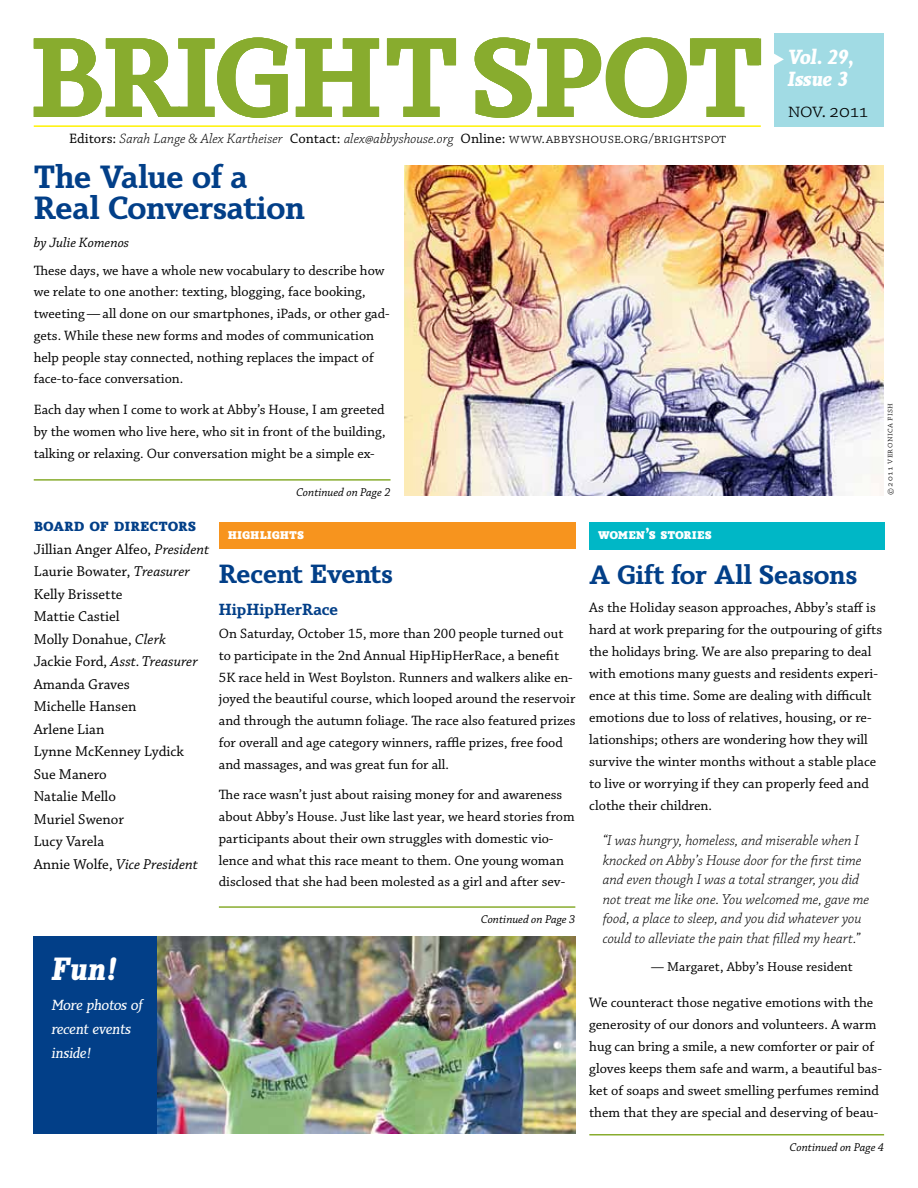
<style>
.page{position:relative;width:918px;height:1188px;background:#fff}
.page>*{position:absolute;margin:0;border:0;box-sizing:border-box;transform-origin:0 0}
.t1{font:115.5px "Sky Serif Semibold SC";letter-spacing:-.01em;color:#88ac2e}
.t2{font:600 33px/31.5px "Sky Serif";letter-spacing:-.01em;color:#023f88}
.t3{font:italic 700 33px "Sky Serif";color:#fff}
.t4{font:600 27.3px "Sky Serif";color:#023f88}
.t5{font:600 27px "Sky Serif";letter-spacing:-.005em;color:#023f88}
.t6{font:italic 700 21px/22.5px "Sky Serif";color:#fff}
.t7{font:300 21px "Chaparral Pro";letter-spacing:-.025em;color:#000}
.t8{font:19.5px "Sky Serif Semibold SC";color:#023f88}
.t9{font:16.5px "Sky Serif Bold SC";color:#fff}
.t10{font:600 16.5px "Sky Serif";color:#023f88}
.t11{font:15px/22.5px "Chaparral Pro";color:#000}
.t12{font:italic 300 15px/19.5px "Chaparral Pro";color:#000}
.t13{font:italic 500 15px/24px "Sky Serif";letter-spacing:-.02em;color:#fff}
.t14{font:14.4px/21.9px "Chaparral Pro";color:#000}
.t15{font:14.25px/21.8px "Chaparral Pro";color:#000}
.t16{font:italic 300 14.25px "Chaparral Pro";letter-spacing:.005em;color:#000}
.t17{font:italic 14.25px "Chaparral Pro";color:#000}
.t18{font:13.5px "Chaparral Pro Capt";color:#000}
.t19{font:italic 12px "Chaparral Pro";color:#000}
.t20{font:9px "Chaparral Pro Light Capt";letter-spacing:.04em;color:#000}
.s1{font-family:"Chaparral Pro Capt";font-weight:400;font-style:normal}
.s2{font-family:"Chaparral Pro Light Capt";font-weight:400;font-style:normal}
.s3{font-style:italic}
</style>
<div class="page">
<div style="left:774px;top:34px;width:110px;height:93px;background:#a1dbe4"></div>
<svg style="left:774px;top:53px;width:10px;height:12px"></svg>
<hr style="left:34px;top:125px;width:727px;height:2px;background:#fff200">
<hr style="left:34px;top:479px;width:357px;height:2px;background:#88ac2e">
<div style="left:219px;top:522px;width:357px;height:27px;background:#f7941e"></div>
<div style="left:34px;top:937px;width:123px;height:197px;background:#023f88"></div>
<img style="left:157px;top:937px;width:419px;height:197px">
<img style="left:404px;top:165px;width:479px;height:331px">
<div style="left:589px;top:522px;width:295px;height:27px;background:#00b7c6"></div>
<hr style="left:589px;top:1134px;width:295px;height:2px;background:#88ac2e">
<hr style="left:219px;top:906px;width:356px;height:2px;background:#88ac2e">
<h1 class="t1" style="left:30px;top:13px;width:733px">brightspot</h1>
<h3 class="t6" style="left:788px;top:45px;width:67px">Vol. 29,<br>Issue 3</h3>
<h3 class="t7" style="left:788px;top:99px;width:83px">nov. 2011</h3>
<p class="t16" style="left:69px;top:131px;width:659px"><span class="s1">Editors:</span> Sarah Lange &amp; Alex Kartheiser <span class="s1">Contact:</span> alex@abbyshouse.org <span class="s1">Online:</span> <span class="s2">www.abbyshouse.org/brightspot</span></p>
<h2 class="t2" style="left:34px;top:160px;width:273px">The Value of a<br>Real Conversation</h2>
<p class="t17" style="left:34px;top:234px;width:97px">by Julie Komenos</p>
<p class="t15" style="left:34px;top:260px;width:357px">These days, we have a whole new vocabulary to describe how we relate to one another: texting, blogging, face booking, tweeting—all done on our smartphones, iPads, or other gad&shy;gets. While these new forms and modes of communication help people stay connected, nothing replaces the impact of face-to-face conversation.</p>
<p class="t15" style="left:34px;top:399px;width:353px;text-align:justify">Each day when I come to work at Abby’s House, I am greeted by the women who live here, who sit in front of the building, talking or relaxing. Our conversation might be a simple ex-</p>
<p class="t19" style="left:296px;top:486px;width:96px">Continued on Page 2</p>
<p class="t9" style="left:228px;top:524px;width:78px">highlights</p>
<h3 class="t8" style="left:34px;top:514px;width:164px">board of directors</h3>
<p class="t11" style="left:34px;top:538px;width:177px">Jillian Anger Alfeo, <span class="s3">President<br></span>Laurie Bowater, <span class="s3">Treasurer<br></span>Kelly Brissette<br>Mattie Castiel<br>Molly Donahue, <span class="s3">Clerk<br></span>Jackie Ford, <span class="s3">Asst.Treasurer<br></span>Amanda Graves<br>Michelle Hansen<br>Arlene Lian<br>Lynne McKenney Lydick<br>Sue Manero<br>Natalie Mello<br>Muriel Swenor<br>Lucy Varela<br>Annie Wolfe, <span class="s3">Vice President</span></p>
<h3 class="t5" style="left:219px;top:559px;width:175px">Recent Events</h3>
<p class="t10" style="left:219px;top:600px;width:121px">HipHipHerRace</p>
<p class="t15" style="left:219px;top:623px;width:358px">On Saturday, October 15, more than 200 people turned out to participate in the 2nd Annual HipHipHerRace, a benefit 5K race held in West Boylston. Runners and walkers alike en&shy;joyed the beautiful course, which looped around the reservoir and through the autumn foliage. The race also featured prizes for overall and age category winners, raffle prizes, free food and massages, and was great fun for all.</p>
<p class="t15" style="left:219px;top:785px;width:357px">The race wasn’t just about raising money for and awareness about Abby’s House. Just like last year, we heard stories from participants about their own struggles with domestic vio&shy;lence and what this race meant to them. One young woman disclosed that she had been molested as a girl and after sev-</p>
<h2 class="t3" style="left:52px;top:950px;width:68px">Fun!</h2>
<p class="t13" style="left:52px;top:993px;width:92px">More photos of recent events inside!</p>
<p class="t19" style="left:481px;top:913px;width:96px">Continued on Page 3</p>
<p class="t9" style="left:598px;top:524px;width:115px">women’s stories</p>
<p class="t20" style="left:885px;top:495px;width:94px;rotate:-90deg">© 2011 veronica fish</p>
<h3 class="t4" style="left:589px;top:559px;width:269px">A Gift for All Seasons</h3>
<p class="t14" style="left:589px;top:597px;width:294px">As the Holiday season approaches, Abby’s staff is hard at work preparing for the outpouring of gifts the holidays bring. We are also preparing to deal with emotions many guests and residents experi&shy;ence at this time. Some are dealing with difficult emotions due to loss of relatives, housing, or re&shy;lationships; others are wondering how they will survive the winter months without a stable place to live or worrying if they can properly feed and clothe their children.</p>
<p class="t12" style="left:603px;top:831px;width:268px">“I was hungry, homeless, and miserable when I knocked on Abby’s House door for the first time and even though I was a total stranger, you did not treat me like one. You welcomed me, gave me food, a place to sleep, and you did whatever you could to alleviate the pain that filled my heart.”</p>
<p class="t18" style="left:651px;top:959px;width:204px">— Margaret, Abby’s House resident</p>
<p class="t14" style="left:589px;top:992px;width:294px">We counteract those negative emotions with the generosity of our donors and volunteers. A warm hug can bring a smile, a new comforter or pair of gloves keeps them safe and warm, a beautiful bas&shy;ket of soaps and sweet smelling perfumes remind them that they are special and deserving of beau-</p>
<p class="t19" style="left:790px;top:1141px;width:96px">Continued on Page 4</p>
</div>
